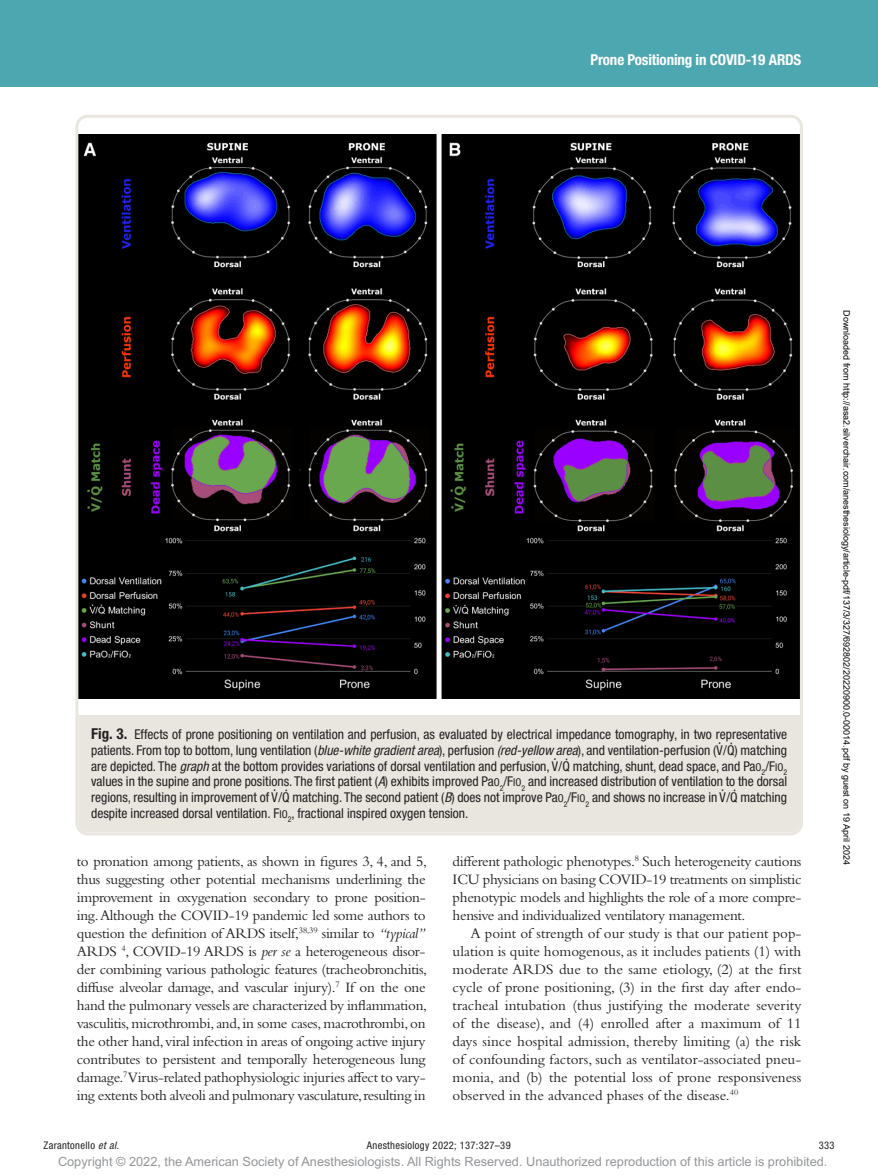
<style>
.page{position:relative;width:878px;height:1175px;background:#fff}
.page>*{position:absolute;margin:0;border:0;box-sizing:border-box;transform-origin:0 0}
.t1{font:15px/18px "Bembo Std";letter-spacing:-.02em;color:#231f20;text-align:justify}
.t2{font:700 condensed 15px "Helvetica Neue LT Std";letter-spacing:-.01em;color:#fff}
.t3{font:condensed 13.5px/15.8px "Helvetica Neue LT Std";color:#231f20;text-align:justify}
.t4{font:12.75px "Arial MT Std";color:#939598}
.t5{font:condensed 10.5px "Helvetica Neue LT Std";letter-spacing:.03em;color:#231f20}
.t6{font:9px "Arial";color:#000}
.s1{font-weight:700;font-size:15px}
.s2{font-style:italic}
.s3{font-family:"STIX General";font-stretch:normal;font-size:20.7px}
.s4{font-family:"STIX General";font-stretch:normal;font-size:20.25px}
.s5{font-family:"Helvetica Neue LT Std Cn SC800";font-stretch:normal;font-size:10.8px}
</style>
<div class="page">
<div style="left:0;top:0;width:878px;height:86px;background:#4da7b0"></div>
<img style="left:79px;top:134px;width:719px;height:564px">
<div style="left:78px;top:715px;width:721px;height:117px;background:#e9e6df"></div>
<div style="left:75px;top:115px;width:727px;height:720px;border:3px solid #e9e6df;border-radius:11px"></div>
<p class="t2" style="left:590px;top:51px;width:212px">Prone Positioning in COVID-19 ARDS</p>
<p class="t3" style="left:91px;top:726px;width:697px"><span class="s1">Fig. 3.</span> Effects of prone positioning on ventilation and perfusion, as evaluated by electrical impedance tomography, in two representative patients. From top to bottom, lung ventilation (<span class="s2">blue-white gradient area</span>), perfusion <span class="s2">(red-yellow area</span>), and ventilation-perfusion (V<span class="s3">̇</span>/Q<span class="s4">̇</span>) matching are depicted. The <span class="s2">graph</span> at the bottom provides variations of dorsal ventilation and perfusion, V<span class="s3">̇</span>/Q<span class="s4">̇</span>matching, shunt, dead space, and Pa<span class="s5">O</span><sub>2</sub>/F<span class="s5">IO</span><sub>2 </sub>values in the supine and prone positions. The first patient (<span class="s2">A</span>) exhibits improved Pa<span class="s5">O</span><sub>2</sub>/F<span class="s5">IO</span><sub>2</sub> and increased distribution of ventilation to the dorsal regions, resulting in improvement of V<span class="s3">̇</span>/Q<span class="s4">̇</span>matching. The second patient (<span class="s2">B</span>) does not improve Pa<span class="s5">O</span><sub>2</sub>/F<span class="s5">IO</span><sub>2</sub> and shows no increase in V<span class="s3">̇</span>/Q<span class="s4">̇</span>matching despite increased dorsal ventilation. F<span class="s5">IO</span><sub>2</sub>, fractional inspired oxygen tension.</p>
<p class="t1" style="left:77px;top:851px;width:352px">to pronation among patients, as shown in figures 3, 4, and 5, thus suggesting other potential mechanisms underlining the improvement in oxygenation secondary to prone position&shy;ing. Although the COVID-19 pandemic led some authors to question the definition of ARDS itself,<sup>38,39</sup> similar to <span class="s2">“typical” </span>ARDS <sup>4</sup>, COVID-19 ARDS is <span class="s2">per se</span> a heterogeneous disor&shy;der combining various pathologic features (tracheobronchitis, diffuse alveolar damage, and vascular injury).<sup>7</sup> If on the one hand the pulmonary vessels are characterized by inflammation, vasculitis, microthrombi, and, in some cases, macrothrombi, on the other hand, viral infection in areas of ongoing active injury contributes to persistent and temporally heterogeneous lung damage.<sup>7</sup> Virus-related pathophysiologic injuries affect to vary&shy;ing extents both alveoli and pulmonary vasculature, resulting in</p>
<p class="t1" style="left:452px;top:851px;width:350px">different pathologic phenotypes.<sup>8</sup> Such heterogeneity cautions ICU physicians on basing COVID-19 treatments on simplistic phenotypic models and highlights the role of a more compre&shy;hensive and individualized ventilatory management.</p>
<p class="t1" style="left:452px;top:923px;width:350px;text-indent:18px">A point of strength of our study is that our patient pop&shy;ulation is quite homogenous, as it includes patients (1) with moderate ARDS due to the same etiology, (2) at the first cycle of prone positioning, (3) in the first day after endo&shy;tracheal intubation (thus justifying the moderate severity of the disease), and (4) enrolled after a maximum of 11 days since hospital admission, thereby limiting (a) the risk of confounding factors, such as ventilator-associated pneu&shy;monia, and (b) the potential loss of prone responsiveness observed in the advanced phases of the disease.<sup>40</sup></p>
<p class="t6" style="left:850px;top:310px;width:556px;rotate:90deg">Downloaded from http://asa2.silverchair.com/anesthesiology/article-pdf/137/3/327/692802/20220900.0-00014.pdf by guest on 19 April 2024</p>
<p class="t5" style="left:44px;top:1139px;width:77px">Zarantonello <span class="s2">et al.</span></p>
<p class="t5" style="left:367px;top:1139px;width:145px">Anesthesiology 2022; 137:327–39</p>
<p class="t5" style="left:818px;top:1139px;width:17px">333</p>
<p class="t4" style="left:58px;top:1154px;width:771px">Copyright © 2022, the American Society of Anesthesiologists. All Rights Reserved. Unauthorized reproduction of this article is prohibited.</p>
</div>
